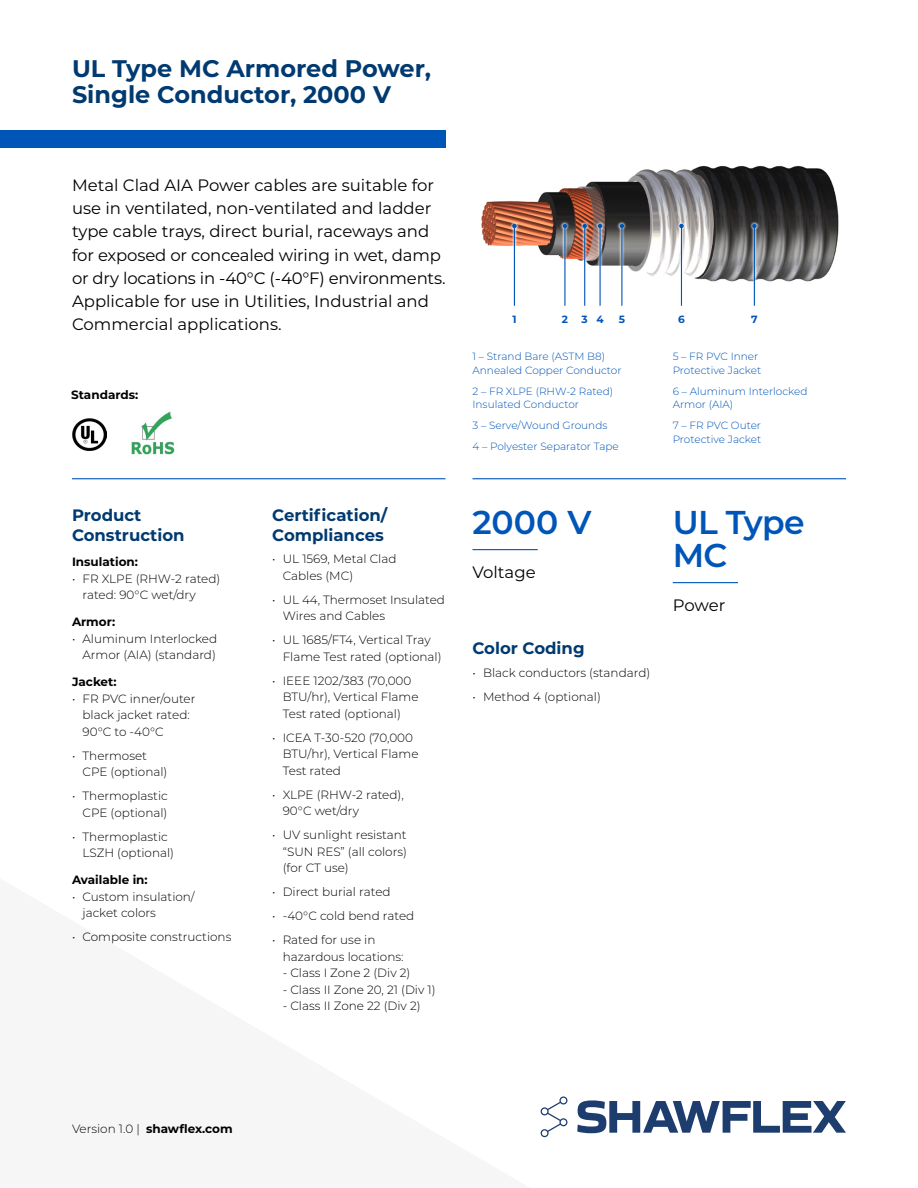
<style>
.page{position:relative;width:918px;height:1188px;background:#fff}
.page>*{position:absolute;margin:0;border:0;box-sizing:border-box;transform-origin:0 0}
.t1{font:600 33px/33px "Montserrat";letter-spacing:-.02em;color:#0055b8}
.t2{font:700 24px/25.5px "Montserrat";color:#003a70}
.t3{font:16.5px/23.2px "Montserrat";color:#000}
.t4{font:700 16.5px/19.5px "Montserrat";color:#003a70}
.t5{font:300 12px/16.5px "Montserrat";color:#000}
.t6{font:700 12px "Montserrat";color:#000}
.t7{font:300 10.5px/13.5px "Montserrat";color:#0055b8}
.t8{font:700 10.5px "Montserrat";color:#0055b8}
.s1{font-weight:300}
</style>
<div class="page">
<div style="left:0;top:130px;width:446px;height:18px;background:#0055b8"></div>
<svg style="left:541px;top:1096px;width:26px;height:41px"></svg>
<svg style="left:577px;top:1100px;width:269px;height:33px"></svg>
<img style="left:481px;top:166px;width:358px;height:116px">
<svg style="left:560px;top:221px;width:10px;height:85px"></svg>
<hr style="left:564px;top:226px;width:1px;height:80px;background:#0055b8">
<svg style="left:563px;top:224px;width:4px;height:4px"></svg>
<svg style="left:579px;top:221px;width:11px;height:85px"></svg>
<hr style="left:584px;top:226px;width:1px;height:80px;background:#0055b8">
<svg style="left:582px;top:224px;width:5px;height:4px"></svg>
<svg style="left:595px;top:221px;width:11px;height:85px"></svg>
<hr style="left:600px;top:226px;width:1px;height:80px;background:#0055b8">
<svg style="left:598px;top:224px;width:4px;height:4px"></svg>
<svg style="left:617px;top:221px;width:10px;height:85px"></svg>
<hr style="left:621px;top:226px;width:1px;height:80px;background:#0055b8">
<svg style="left:620px;top:224px;width:4px;height:4px"></svg>
<svg style="left:676px;top:221px;width:11px;height:85px"></svg>
<hr style="left:681px;top:226px;width:1px;height:80px;background:#0055b8">
<svg style="left:679px;top:224px;width:5px;height:4px"></svg>
<svg style="left:749px;top:221px;width:11px;height:85px"></svg>
<hr style="left:754px;top:226px;width:1px;height:80px;background:#0055b8">
<svg style="left:752px;top:224px;width:5px;height:4px"></svg>
<svg style="left:509px;top:221px;width:11px;height:85px"></svg>
<hr style="left:514px;top:226px;width:1px;height:80px;background:#0055b8">
<svg style="left:512px;top:224px;width:5px;height:4px"></svg>
<hr style="left:472px;top:549px;width:66px;height:1px;background:#0055b8">
<hr style="left:673px;top:582px;width:65px;height:1px;background:#0055b8">
<hr style="left:472px;top:478px;width:374px;height:1px;background:#0055b8">
<hr style="left:72px;top:478px;width:374px;height:1px;background:#0055b8">
<img style="left:131px;top:411px;width:44px;height:44px">
<img style="left:73px;top:418px;width:34px;height:33px">
<h2 class="t2" style="left:72px;top:55px;width:361px">UL Type MC Armored Power,<br>Single Conductor, 2000 V</h2>
<p class="t3" style="left:72px;top:173px;width:375px">Metal Clad AIA Power cables are suitable for use in ventilated, non-ventilated and ladder type cable trays, direct burial, raceways and for exposed or concealed wiring in wet, damp or dry locations in -40°C (-40°F) environments.<br>Applicable for use in Utilities, Industrial and Commercial applications.</p>
<p class="t6" style="left:71px;top:386px;width:69px">Standards:</p>
<h3 class="t4" style="left:72px;top:505px;width:114px">Product<br>Construction</h3>
<p class="t6" style="left:72px;top:553px;width:67px">Insulation:</p>
<p class="t5" style="left:82px;top:570px;width:139px;text-indent:-10px">• FR XLPE (RHW-2 rated) rated: 90°C wet/dry</p>
<p class="t6" style="left:72px;top:613px;width:45px">Armor:</p>
<p class="t5" style="left:72px;top:630px;width:147px;text-align:right">• Aluminum Interlocked<br>Armor (AIA) (standard)</p>
<p class="t6" style="left:72px;top:673px;width:46px">Jacket:</p>
<p class="t5" style="left:82px;top:690px;width:114px;text-indent:-10px">• FR PVC inner/outer black jacket rated:<br>90°C to -40°C</p>
<p class="t5" style="left:82px;top:747px;width:86px;text-indent:-10px">• Thermoset<br>CPE (optional)</p>
<p class="t5" style="left:72px;top:787px;width:97px;text-align:right">• Thermoplastic<br>CPE (optional)</p>
<p class="t5" style="left:82px;top:828px;width:93px;text-indent:-10px">• Thermoplastic<br>LSZH (optional)</p>
<p class="t6" style="left:72px;top:871px;width:77px">Available in:</p>
<p class="t5" style="left:82px;top:888px;width:114px;text-indent:-10px">• Custom insulation/ jacket colors</p>
<p class="t5" style="left:72px;top:928px;width:161px">• Composite constructions</p>
<h3 class="t4" style="left:272px;top:505px;width:117px">Certification/<br>Compliances</h3>
<p class="t5" style="left:283px;top:550px;width:115px;text-indent:-10px">• UL 1569, Metal Clad<br>Cables (MC)</p>
<p class="t5" style="left:283px;top:591px;width:164px;text-indent:-10px">• UL 44, Thermoset Insulated<br>Wires and Cables</p>
<p class="t5" style="left:283px;top:631px;width:160px;text-indent:-10px">• UL 1685/FT4, Vertical Tray<br>Flame Test rated (optional)</p>
<p class="t5" style="left:283px;top:672px;width:137px;text-indent:-10px">• IEEE 1202/383 (70,000<br>BTU/hr), Vertical Flame<br>Test rated (optional)</p>
<p class="t5" style="left:283px;top:729px;width:137px;text-indent:-10px">• ICEA T-30-520 (70,000<br>BTU/hr), Vertical Flame<br>Test rated</p>
<p class="t5" style="left:283px;top:786px;width:123px;text-indent:-10px">• XLPE (RHW-2 rated),<br>90°C wet/dry</p>
<p class="t5" style="left:283px;top:826px;width:126px;text-align:justify;text-indent:-10px">• UV sunlight resistant “SUN RES” (all colors) (for CT use)</p>
<p class="t5" style="left:272px;top:883px;width:120px">• Direct burial rated</p>
<p class="t5" style="left:272px;top:907px;width:144px">• -40°C cold bend rated</p>
<p class="t5" style="left:283px;top:931px;width:122px;text-indent:-10px">• Rated for use in hazardous locations:</p>
<p class="t5" style="left:283px;top:964px;width:129px">- Class I Zone 2 (Div 2)</p>
<p class="t5" style="left:283px;top:981px;width:154px">- Class II Zone 20, 21 (Div 1)</p>
<p class="t5" style="left:283px;top:997px;width:139px">- Class II Zone 22 (Div 2)</p>
<p class="t8" style="left:512px;top:311px;width:6px">1</p>
<p class="t8" style="left:562px;top:311px;width:8px">2</p>
<p class="t8" style="left:582px;top:311px;width:24px">3 4</p>
<p class="t8" style="left:619px;top:311px;width:8px">5</p>
<p class="t8" style="left:678px;top:311px;width:8px">6</p>
<p class="t8" style="left:751px;top:311px;width:8px">7</p>
<p class="t7" style="left:472px;top:350px;width:151px">1 – Strand Bare (ASTM B8)<br>Annealed Copper Conductor</p>
<p class="t7" style="left:472px;top:384px;width:142px">2 – FR XLPE (RHW-2 Rated)<br>Insulated Conductor</p>
<p class="t7" style="left:472px;top:415px;width:148px;line-height:21px">3 – Serve/Wound Grounds<br>4 – Polyester Separator Tape</p>
<h1 class="t1" style="left:472px;top:504px;width:120px">2000 V</h1>
<h3 class="t3" style="left:472px;top:560px;width:65px">Voltage</h3>
<h3 class="t4" style="left:472px;top:638px;width:114px">Color Coding</h3>
<p class="t5" style="left:472px;top:664px;width:179px">• Black conductors (standard)</p>
<p class="t5" style="left:472px;top:688px;width:130px">• Method 4 (optional)</p>
<p class="t7" style="left:673px;top:350px;width:90px">5 – FR PVC Inner<br>Protective Jacket</p>
<p class="t7" style="left:673px;top:384px;width:136px">6 – Aluminum Interlocked<br>Armor (AIA)</p>
<p class="t7" style="left:673px;top:419px;width:90px">7 – FR PVC Outer<br>Protective Jacket</p>
<h1 class="t1" style="left:673px;top:504px;width:133px">UL Type<br>MC</h1>
<h3 class="t3" style="left:673px;top:593px;width:54px">Power</h3>
<p class="t6" style="left:72px;top:1120px;width:162px"><span class="s1">Version 1.0 |</span> shawflex.com</p>
</div>
